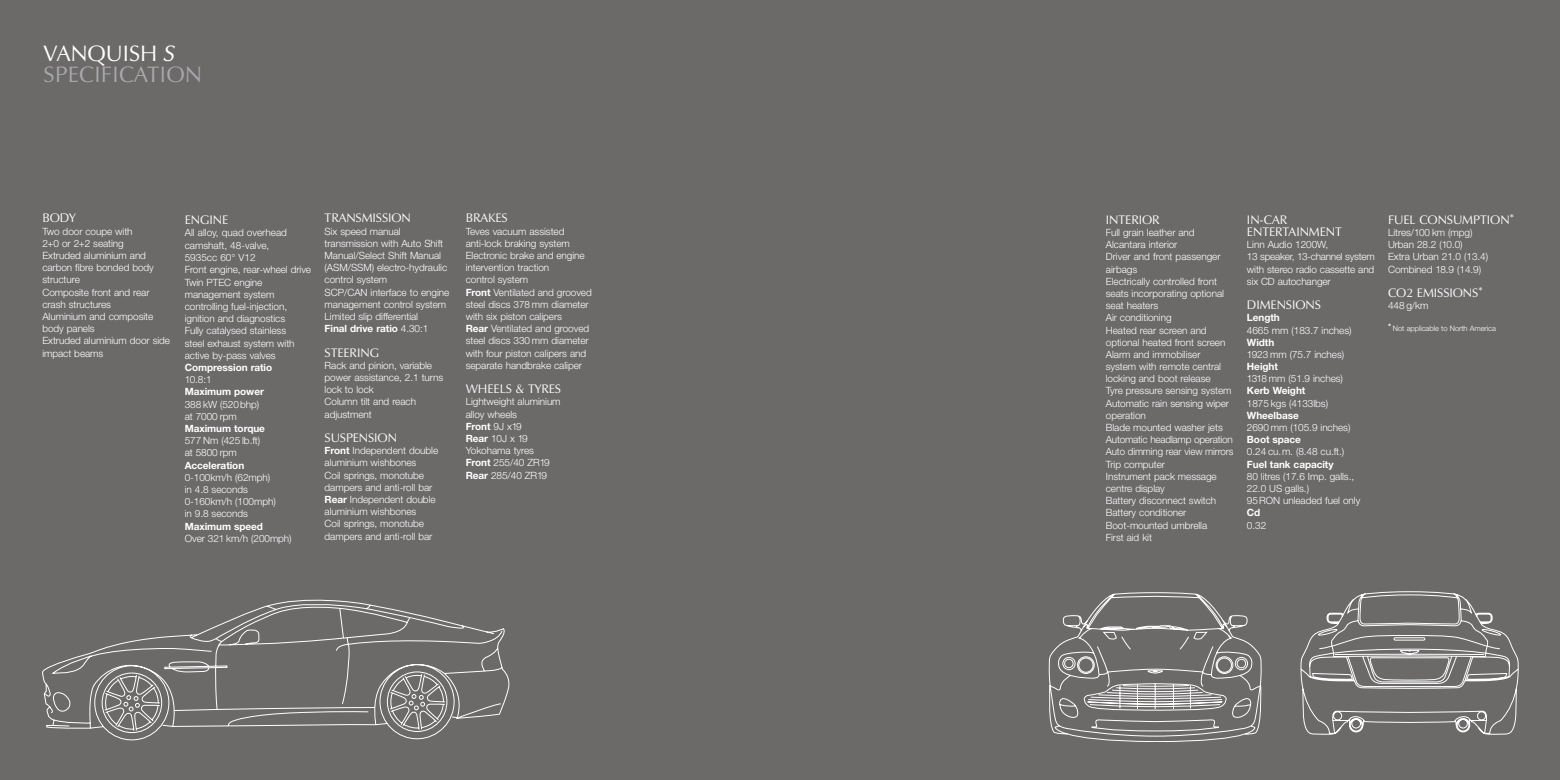
<style>
.page{position:relative;width:1560px;height:780px;background:#fff}
.page>*{position:absolute;margin:0;border:0;box-sizing:border-box;transform-origin:0 0}
.t1{font:22.5px/21.2px "Zapf Humanist 601 BT";letter-spacing:.015em;color:#a7a9ac}
.t2{font:12.5px/12.2px "Zapf Humanist 601 BT";letter-spacing:-.005em;color:#fff}
.t3{font:300 10px/12.2px "Helvetica Neue";letter-spacing:-.005em;color:#fff}
.t4{font:700 10px "Helvetica Neue";letter-spacing:-.005em;color:#fff}
.t5{font:300 7.5px "Helvetica Neue";letter-spacing:-.005em;color:#fff}
.s1{color:#fff}
.s2{font-weight:600;font-style:italic;color:#fff}
.s3{font-weight:700}
</style>
<div class="page">
<div style="left:0;top:0;width:1559px;height:780px;background:#6c6969"></div>
<svg style="left:1048px;top:591px;width:470px;height:150px"></svg>
<svg style="left:1318px;top:635px;width:181px;height:14px"></svg>
<svg style="left:42px;top:599px;width:468px;height:142px"></svg>
<h1 class="t1" style="left:44px;top:45px;width:160px"><span class="s1">VANQUISH</span> <span class="s2">S<br></span>SPECIFICATION</h1>
<p class="t2" style="left:42px;top:213px;width:35px">BODY</p>
<p class="t3" style="left:42px;top:226px;width:129px">Two door coupe with<br>2+0 or 2+2 seating<br>Extruded aluminium and carbon fibre bonded body structure<br>Composite front and rear crash structures<br>Aluminium and composite body panels<br>Extruded aluminium door side impact beams</p>
<p class="t2" style="left:185px;top:215px;width:45px">ENGINE</p>
<p class="t3" style="left:185px;top:227px;width:128px">All alloy, quad overhead camshaft, 48-valve,<br>5935cc 60° V12<br>Front engine, rear-wheel drive<br>Twin PTEC engine management system controlling fuel-injection, ignition and diagnostics<br>Fully catalysed stainless<br>steel exhaust system with active by-pass valves</p>
<p class="t4" style="left:185px;top:364px;width:89px">Compression ratio</p>
<p class="t3" style="left:185px;top:374px;width:28px">10.8:1</p>
<p class="t4" style="left:185px;top:388px;width:81px">Maximum power</p>
<p class="t3" style="left:185px;top:399px;width:76px">388 kW (520bhp) at 7000 rpm</p>
<p class="t4" style="left:185px;top:425px;width:82px">Maximum torque</p>
<p class="t3" style="left:185px;top:435px;width:77px">577 Nm (425 lb.ft) at 5800 rpm</p>
<p class="t4" style="left:185px;top:461px;width:61px">Acceleration</p>
<p class="t3" style="left:185px;top:472px;width:92px">0-100km/h (62mph) in 4.8 seconds<br>0-160km/h (100mph) in 9.8 seconds</p>
<p class="t4" style="left:185px;top:522px;width:80px">Maximum speed</p>
<p class="t3" style="left:185px;top:533px;width:108px">Over 321 km/h (200mph)</p>
<p class="t2" style="left:324px;top:213px;width:88px">TRANSMISSION</p>
<p class="t3" style="left:324px;top:226px;width:126px">Six speed manual transmission with Auto Shift<br>Manual/Select Shift Manual (ASM/SSM) electro-hydraulic control system<br>SCP/CAN interface to engine management control system<br>Limited slip differential<br><span class="s3">Final drive ratio</span> 4.30:1</p>
<p class="t2" style="left:324px;top:347px;width:56px">STEERING</p>
<p class="t3" style="left:324px;top:360px;width:120px">Rack and pinion, variable power assistance, 2.1 turns lock to lock<br>Column tilt and reach adjustment</p>
<p class="t2" style="left:324px;top:433px;width:74px">SUSPENSION</p>
<p class="t3" style="left:324px;top:445px;width:115px"><span class="s3">Front</span> Independent double aluminium wishbones<br>Coil springs, monotube dampers and anti-roll bar<br><span class="s3">Rear</span> Independent double aluminium wishbones<br>Coil springs, monotube dampers and anti-roll bar</p>
<p class="t2" style="left:465px;top:213px;width:43px">BRAKES</p>
<p class="t3" style="left:465px;top:226px;width:128px">Teves vacuum assisted anti-lock braking system<br>Electronic brake and engine intervention traction<br>control system<br><span class="s3">Front</span> Ventilated and grooved steel discs 378 mm diameter with six piston calipers<br><span class="s3">Rear</span> Ventilated and grooved steel discs 330 mm diameter with four piston calipers and separate handbrake caliper</p>
<p class="t2" style="left:465px;top:384px;width:97px">WHEELS &amp; TYRES</p>
<p class="t3" style="left:465px;top:396px;width:96px">Lightweight aluminium alloy wheels<br><span class="s3">Front</span> 9J x19<br><span class="s3">Rear</span> 10J x 19<br>Yokohama tyres<br><span class="s3">Front</span> 255/40 ZR19<br><span class="s3">Rear</span> 285/40 ZR19</p>
<p class="t2" style="left:1105px;top:215px;width:55px">INTERIOR</p>
<p class="t3" style="left:1105px;top:227px;width:129px">Full grain leather and<br>Alcantara interior<br>Driver and front passenger airbags<br>Electrically controlled front seats incorporating optional seat heaters<br>Air conditioning<br>Heated rear screen and optional heated front screen<br>Alarm and immobiliser<br>system with remote central locking and boot release<br>Tyre pressure sensing system<br>Automatic rain sensing wiper operation<br>Blade mounted washer jets<br>Automatic headlamp operation<br>Auto dimming rear view mirrors<br>Trip computer<br>Instrument pack message centre display<br>Battery disconnect switch<br>Battery conditioner<br>Boot-mounted umbrella<br>First aid kit</p>
<p class="t2" style="left:1246px;top:215px;width:97px">IN-CAR<br>ENTERTAINMENT</p>
<p class="t3" style="left:1246px;top:239px;width:129px">Linn Audio 1200W,<br>13 speaker, 13-channel system with stereo radio cassette and six CD autochanger</p>
<p class="t2" style="left:1246px;top:300px;width:75px">DIMENSIONS</p>
<p class="t4" style="left:1246px;top:314px;width:34px">Length</p>
<p class="t3" style="left:1246px;top:325px;width:106px">4665 mm (183.7 inches)</p>
<p class="t4" style="left:1246px;top:338px;width:29px">Width</p>
<p class="t3" style="left:1246px;top:349px;width:99px">1923 mm (75.7 inches)</p>
<p class="t4" style="left:1246px;top:363px;width:33px">Height</p>
<p class="t3" style="left:1246px;top:373px;width:97px">1318 mm (51.9 inches)</p>
<p class="t4" style="left:1246px;top:387px;width:60px">Kerb Weight</p>
<p class="t3" style="left:1246px;top:398px;width:83px">1875 kgs (4133lbs)</p>
<p class="t4" style="left:1246px;top:411px;width:53px">Wheelbase</p>
<p class="t3" style="left:1246px;top:422px;width:105px">2690 mm (105.9 inches)</p>
<p class="t4" style="left:1246px;top:436px;width:56px">Boot space</p>
<p class="t3" style="left:1246px;top:446px;width:99px">0.24 cu.m. (8.48 cu.ft.)</p>
<p class="t4" style="left:1246px;top:460px;width:88px">Fuel tank capacity</p>
<p class="t3" style="left:1246px;top:471px;width:115px">80 litres (17.6 Imp. galls.,<br>22.0 US galls.)<br>95RON unleaded fuel only</p>
<p class="t4" style="left:1246px;top:509px;width:15px">Cd</p>
<p class="t3" style="left:1246px;top:520px;width:21px">0.32</p>
<p class="t2" style="left:1387px;top:215px;width:128px">FUEL CONSUMPTION<sup>*</sup></p>
<p class="t3" style="left:1387px;top:227px;width:102px">Litres/100 km (mpg)<br>Urban 28.2 (10.0)<br>Extra Urban 21.0 (13.4)<br>Combined 18.9 (14.9)</p>
<p class="t2" style="left:1387px;top:288px;width:97px">CO2 EMISSIONS<sup>*</sup></p>
<p class="t3" style="left:1387px;top:300px;width:42px">448 g/km</p>
<p class="t5" style="left:1387px;top:325px;width:109px"><sup>*</sup> Not applicable to North America</p>
</div>
